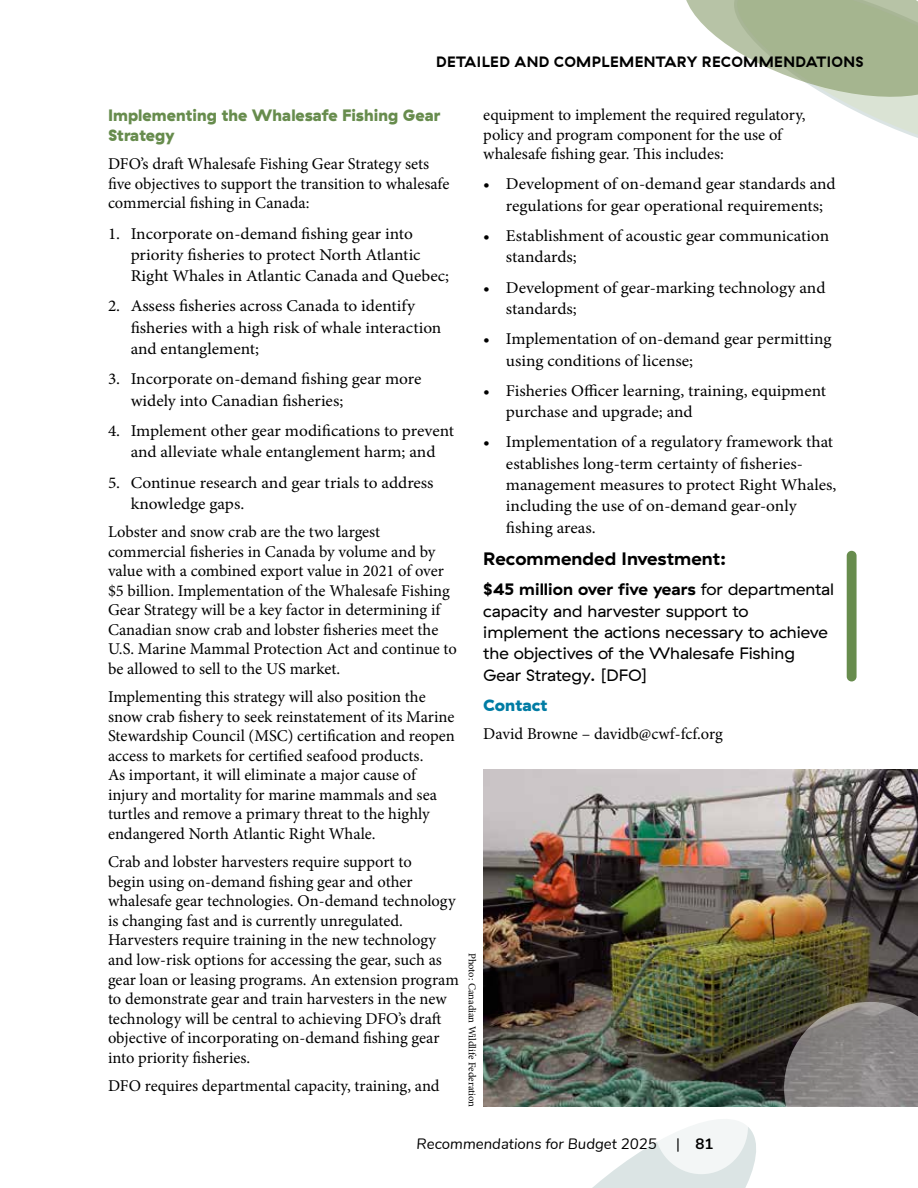
<style>
.page{position:relative;width:918px;height:1188px;background:#fff}
.page>*{position:absolute;margin:0;border:0;box-sizing:border-box;transform-origin:0 0}
.t1{font:700 18px "GT Haptik";color:#000;scale:1.05 1}
.t2{font:16.5px/19.5px "Minion Pro";color:#000}
.t3{font:16.5px/21.3px "Minion Pro";color:#000;scale:1.05 1}
.t4{font:16.5px/21.3px "GT Haptik";color:#000;scale:1.05 1}
.t5{font:900 16.5px/19.5px "GT Haptik";color:#678c4d}
.t6{font:900 16.5px "GT Haptik";color:#007ca4;scale:1.05 1}
.t7{font:700 15px "GT Haptik";letter-spacing:.03em;color:#000}
.t8{font:italic 15px "Nunito";color:#000}
.t9{font:700 15px "Nunito";color:#000}
.t10{font:10.5px "Minion Pro";color:#000}
.s1{font-weight:700}
.s2{font-weight:400}
</style>
<div class="page">
<svg style="left:592px;top:1127px;width:164px;height:61px"></svg>
<div style="left:655px;top:1079px;width:93px;height:95px;background:#f3f6f6;border-radius:50%"></div>
<svg style="left:686px;top:0;width:232px;height:138px"></svg>
<div style="left:847px;top:551px;width:10px;height:130px;background:#678c4d;border-radius:5px"></div>
<img style="left:483px;top:770px;width:435px;height:337px">
<svg style="left:784px;top:1002px;width:134px;height:105px"></svg>
<p class="t7" style="left:436px;top:53px;width:429px">DETAILED AND COMPLEMENTARY RECOMMENDATIONS</p>
<p class="t5" style="left:108px;top:106px;width:334px">Implementing the Whalesafe Fishing Gear<br>Strategy</p>
<p class="t2" style="left:108px;top:154px;width:343px">DFO’s draft Whalesafe Fishing Gear Strategy sets five objectives to support the transition to whalesafe commercial fishing in Canada:</p>
<p class="t3" style="left:131px;top:223px;width:305px;text-indent:-23px">1. Incorporate on-demand fishing gear into priority fisheries to protect North Atlantic<br>Right Whales in Atlantic Canada and Quebec;</p>
<p class="t3" style="left:131px;top:296px;width:297px;text-indent:-23px">2. Assess fisheries across Canada to identify fisheries with a high risk of whale interaction and entanglement;</p>
<p class="t3" style="left:131px;top:369px;width:278px;text-indent:-23px">3. Incorporate on-demand fishing gear more widely into Canadian fisheries;</p>
<p class="t3" style="left:108px;top:420px;width:331px;text-align:center">4. Implement other gear modifications to prevent and alleviate whale entanglement harm; and</p>
<p class="t3" style="left:131px;top:472px;width:290px;text-indent:-23px">5. Continue research and gear trials to address knowledge gaps.</p>
<p class="t2" style="left:108px;top:523px;width:350px">Lobster and snow crab are the two largest commercial fisheries in Canada by volume and by value with a combined export value in 2021 of over $5 billion. Implementation of the Whalesafe Fishing Gear Strategy will be a key factor in determining if Canadian snow crab and lobster fisheries meet the U.S. Marine Mammal Protection Act and continue to be allowed to sell to the US market.</p>
<p class="t2" style="left:108px;top:688px;width:348px">Implementing this strategy will also position the snow crab fishery to seek reinstatement of its Marine Stewardship Council (MSC) certification and reopen access to markets for certified seafood products.<br>As important, it will eliminate a major cause of injury and mortality for marine mammals and sea turtles and remove a primary threat to the highly endangered North Atlantic Right Whale.</p>
<p class="t2" style="left:108px;top:853px;width:352px">Crab and lobster harvesters require support to<br>begin using on-demand fishing gear and other whalesafe gear technologies. On-demand technology is changing fast and is currently unregulated.<br>Harvesters require training in the new technology and low-risk options for accessing the gear, such as gear loan or leasing programs. An extension program to demonstrate gear and train harvesters in the new technology will be central to achieving DFO’s draft objective of incorporating on-demand fishing gear into priority fisheries.</p>
<p class="t2" style="left:108px;top:1076px;width:333px">DFO requires departmental capacity, training, and</p>
<p class="t2" style="left:483px;top:105px;width:324px">equipment to implement the required regulatory, policy and program component for the use of whalesafe fishing gear. This includes:</p>
<p class="t3" style="left:506px;top:173px;width:316px;text-indent:-23px">• Development of on-demand gear standards and regulations for gear operational requirements;</p>
<p class="t3" style="left:506px;top:225px;width:309px;text-indent:-23px">• Establishment of acoustic gear communication standards;</p>
<p class="t3" style="left:506px;top:277px;width:306px;text-indent:-23px">• Development of gear-marking technology and standards;</p>
<p class="t3" style="left:506px;top:328px;width:312px;text-indent:-23px">• Implementation of on-demand gear permitting using conditions of license;</p>
<p class="t3" style="left:506px;top:380px;width:306px;text-indent:-23px">• Fisheries Officer learning, training, equipment purchase and upgrade; and</p>
<p class="t3" style="left:506px;top:432px;width:316px;text-indent:-23px">• Implementation of a regulatory framework that establishes long-term certainty of fisheries&shy;management measures to protect Right Whales, including the use of on-demand gear-only fishing areas.</p>
<p class="t1" style="left:483px;top:547px;width:233px">Recommended Investment:</p>
<p class="t4" style="left:483px;top:579px;width:336px"><span class="s1">$45 million over five years</span> for departmental capacity and harvester support to implement the actions necessary to achieve the objectives of the Whalesafe Fishing Gear Strategy. [DFO]</p>
<p class="t6" style="left:483px;top:694px;width:63px">Contact</p>
<p class="t2" style="left:483px;top:724px;width:241px">David Browne – davidb@cwf-fcf.org</p>
<p class="t10" style="left:479px;top:953px;width:156px;rotate:90deg">Photo: Canadian Wildlife Federation</p>
<p class="t8" style="left:417px;top:1134px;width:242px">Recommendations for Budget 2025</p>
<p class="t9" style="left:676px;top:1134px;width:39px"><span class="s2">|</span> 81</p>
</div>
